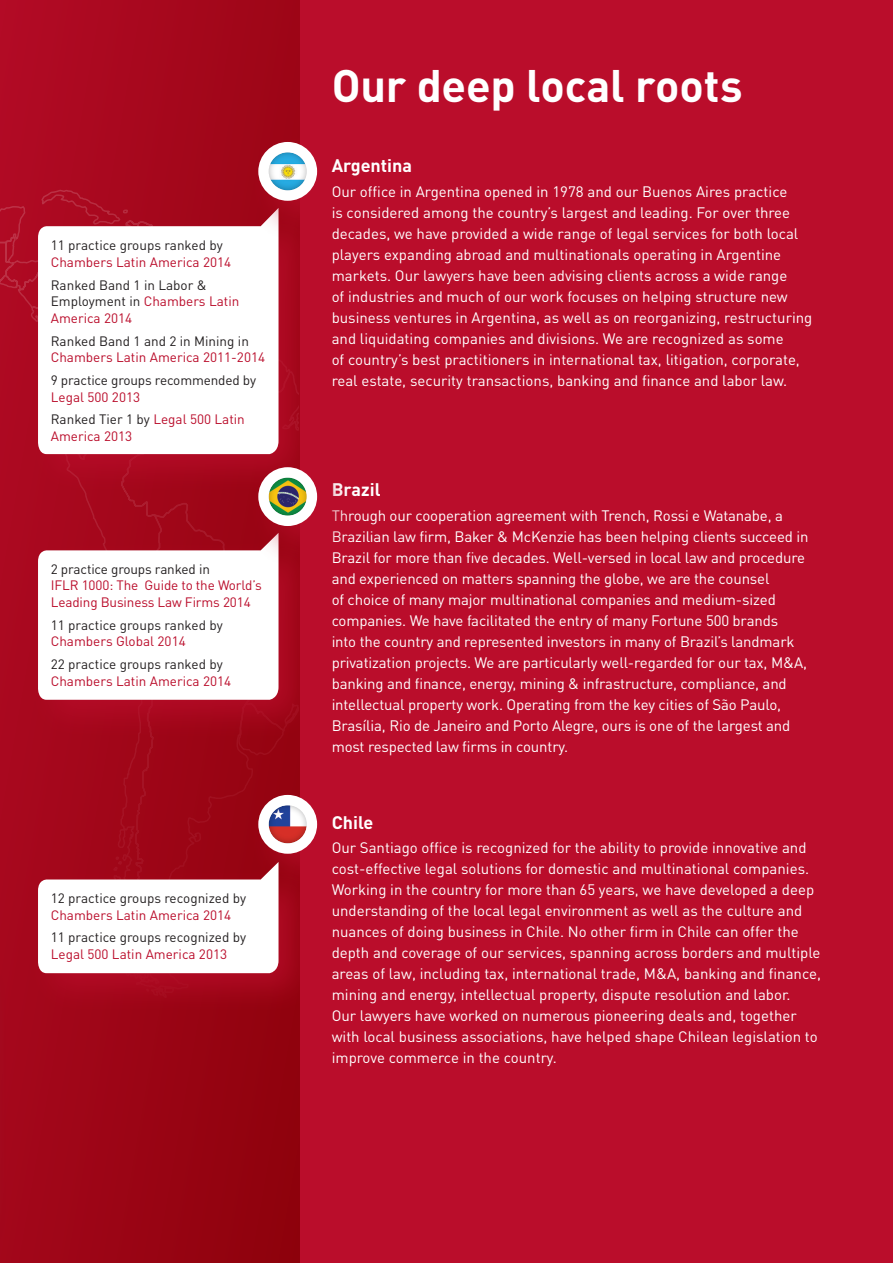
<style>
.page{position:relative;width:893px;height:1263px;background:#fff}
.page>*{position:absolute;margin:0;border:0;box-sizing:border-box;transform-origin:0 0}
.City_Name{font:700 45px "DINOT";letter-spacing:-.005em;color:#fff}
.t1{font:700 18px "DINOT";color:#fff}
.Boiler_Plate{font:15px/21px "DINOT";color:#fff}
.body_text{font:13.5px/16.5px "DINOT";color:#231f20}
.body_text-2{font:13.5px/16.5px "DINOT";letter-spacing:-.01em;color:#ba0d2b}
.s1{color:#ba0d2b}
.s2{color:#231f20}
</style>
<div class="page">
<div style="left:300px;top:0;width:593px;height:1263px;background:#ba0d2b"></div>
<div style="left:0;top:0;width:300px;height:1263px;background:linear-gradient(to right,#ab0920,#940310)"></div>
<div style="left:25px;top:199px;width:297px;height:299px;background:#ba0d2b;opacity:.75"></div>
<svg style="left:38px;top:208px;width:241px;height:246px"></svg>
<div style="left:246px;top:783px;width:114px;height:113px;background:#ba0d2b;opacity:.75"></div>
<div style="left:258px;top:795px;width:59px;height:59px;background:#fff;border-radius:50%"></div>
<div style="left:266px;top:803px;width:42px;height:41px;background:#808083;opacity:.75"></div>
<div style="left:246px;top:130px;width:114px;height:113px;background:#ba0d2b;opacity:.75"></div>
<div style="left:258px;top:142px;width:59px;height:59px;background:#fff;border-radius:50%"></div>
<div style="left:266px;top:150px;width:42px;height:41px;background:#808083;opacity:.75"></div>
<div style="left:25px;top:524px;width:297px;height:219px;background:#ba0d2b;opacity:.75"></div>
<svg style="left:38px;top:533px;width:241px;height:167px"></svg>
<div style="left:25px;top:853px;width:297px;height:164px;background:#ba0d2b;opacity:.75"></div>
<svg style="left:38px;top:862px;width:241px;height:111px"></svg>
<div style="left:246px;top:455px;width:114px;height:113px;background:#ba0d2b;opacity:.75"></div>
<div style="left:258px;top:467px;width:59px;height:59px;background:#fff;border-radius:50%"></div>
<div style="left:266px;top:475px;width:42px;height:41px;background:#808083;opacity:.75"></div>
<p class="body_text" style="left:51px;top:237px;width:182px">11 practice groups ranked by<br><span class="s1">Chambers Latin America 2014</span></p>
<p class="body_text" style="left:51px;top:276px;width:190px">Ranked Band 1 in Labor &amp;<br>Employment in <span class="s1">Chambers Latin<br>America 2014</span></p>
<p class="body_text-2" style="left:51px;top:332px;width:216px"><span class="s2">Ranked Band 1 and 2 in Mining in<br></span>Chambers Latin America 2011-2014</p>
<p class="body_text" style="left:51px;top:371px;width:207px">9 practice groups recommended by<br><span class="s1">Legal 500 2013</span></p>
<p class="body_text-2" style="left:51px;top:411px;width:196px"><span class="s2">Ranked Tier 1 by</span> Legal 500 Latin<br>America 2013</p>
<p class="body_text-2" style="left:51px;top:560px;width:213px"><span class="s2">2 practice groups ranked in<br></span>IFLR 1000: The Guide to the World’s<br>Leading Business Law Firms 2014</p>
<p class="body_text" style="left:51px;top:616px;width:174px">11 practice groups ranked by<br><span class="s1">Chambers Global 2014</span></p>
<p class="body_text" style="left:51px;top:655px;width:182px">22 practice groups ranked by<br><span class="s1">Chambers Latin America 2014</span></p>
<p class="body_text" style="left:51px;top:889px;width:197px">12 practice groups recognized by<br><span class="s1">Chambers Latin America 2014</span></p>
<p class="body_text" style="left:51px;top:929px;width:197px">11 practice groups recognized by<br><span class="s1">Legal 500 Latin America 2013</span></p>
<p class="City_Name" style="left:332px;top:56px;width:412px">Our deep local roots</p>
<p class="t1" style="left:332px;top:153px;width:82px">Argentina</p>
<p class="Boiler_Plate" style="left:332px;top:181px;width:482px">Our office in Argentina opened in 1978 and our Buenos Aires practice<br>is considered among the country’s largest and leading. For over three decades, we have provided a wide range of legal services for both local players expanding abroad and multinationals operating in Argentine markets. Our lawyers have been advising clients across a wide range<br>of industries and much of our work focuses on helping structure new business ventures in Argentina, as well as on reorganizing, restructuring and liquidating companies and divisions. We are recognized as some<br>of country’s best practitioners in international tax, litigation, corporate, real estate, security transactions, banking and finance and labor law.</p>
<p class="t1" style="left:332px;top:477px;width:50px">Brazil</p>
<p class="Boiler_Plate" style="left:332px;top:505px;width:478px">Through our cooperation agreement with Trench, Rossi e Watanabe, a Brazilian law firm, Baker &amp; McKenzie has been helping clients succeed in Brazil for more than five decades. Well-versed in local law and procedure and experienced on matters spanning the globe, we are the counsel<br>of choice of many major multinational companies and medium-sized companies. We have facilitated the entry of many Fortune 500 brands<br>into the country and represented investors in many of Brazil’s landmark privatization projects. We are particularly well-regarded for our tax, M&amp;A, banking and finance, energy, mining &amp; infrastructure, compliance, and intellectual property work. Operating from the key cities of São Paulo, Brasília, Rio de Janeiro and Porto Alegre, ours is one of the largest and most respected law firms in country.</p>
<p class="t1" style="left:332px;top:810px;width:43px">Chile</p>
<p class="Boiler_Plate" style="left:332px;top:837px;width:491px">Our Santiago office is recognized for the ability to provide innovative and cost-effective legal solutions for domestic and multinational companies.<br>Working in the country for more than 65 years, we have developed a deep understanding of the local legal environment as well as the culture and nuances of doing business in Chile. No other firm in Chile can offer the depth and coverage of our services, spanning across borders and multiple areas of law, including tax, international trade, M&amp;A, banking and finance, mining and energy, intellectual property, dispute resolution and labor.<br>Our lawyers have worked on numerous pioneering deals and, together with local business associations, have helped shape Chilean legislation to improve commerce in the country.</p>
</div>
